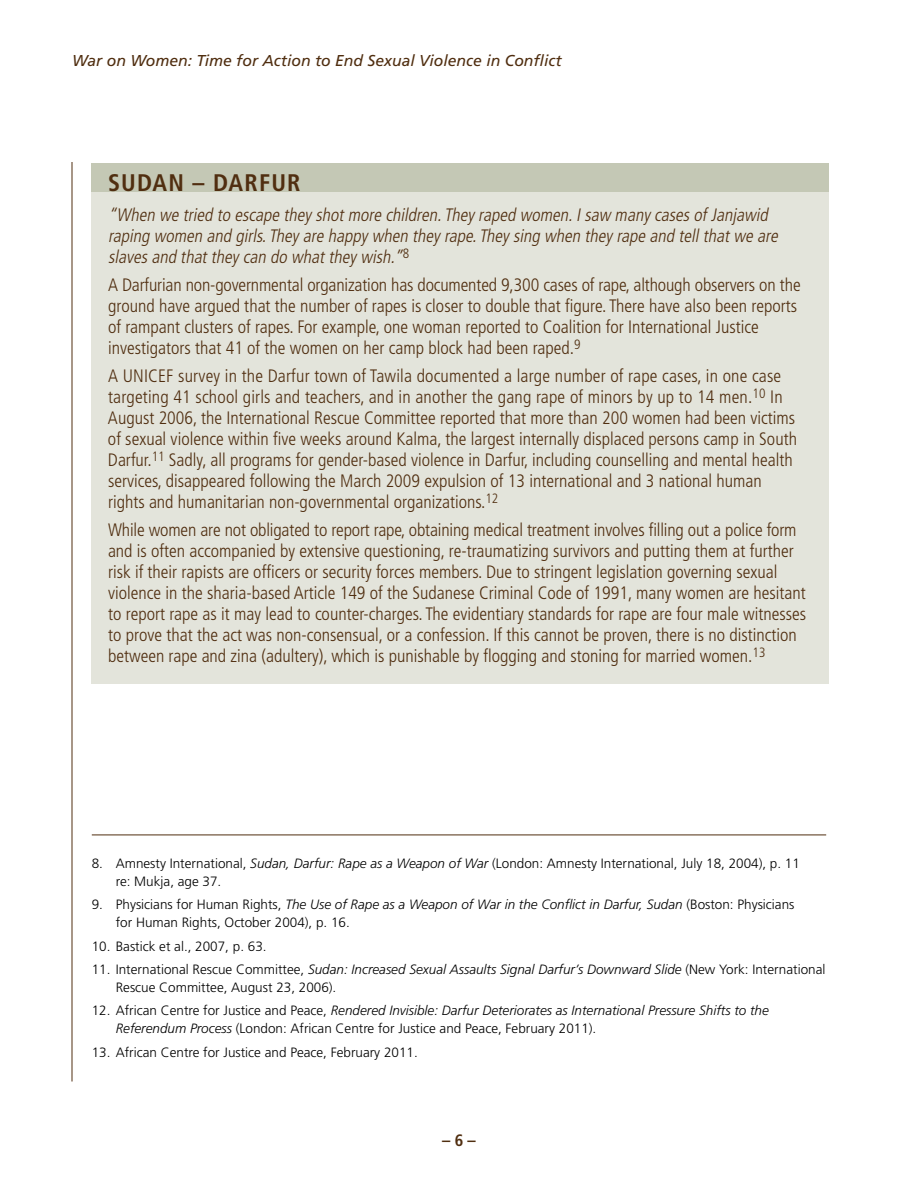
<style>
.page{position:relative;width:918px;height:1188px;background:#fff}
.page>*{position:absolute;margin:0;border:0;box-sizing:border-box;transform-origin:0 0}
.t1{font:700 condensed 24px "Frutiger";letter-spacing:.05em;color:#502e10}
.t2{font:300 condensed 18px/21px "Frutiger";color:#502e10}
.t3{font:italic 300 condensed 18px/21px "Frutiger";color:#502e10}
.t4{font:700 condensed 16.5px "Frutiger";color:#502e10}
.t5{font:italic 15.75px "Frutiger";color:#502e10}
.t6{font:300 13.5px/18px "Frutiger";color:#000}
.s1{font-style:italic}
</style>
<div class="page">
<hr style="left:72px;top:162px;width:1px;height:920px;background:#502e10">
<div style="left:91px;top:164px;width:738px;height:520px;background:#e3e4db"></div>
<div style="left:91px;top:164px;width:738px;height:28px;background:#c4c8b5"></div>
<hr style="left:92px;top:835px;width:734px;height:1px;background:#502e10">
<p class="t5" style="left:72px;top:52px;width:491px">War on Women: Time for Action to End Sexual Violence in Conflict</p>
<h1 class="t1" style="left:108px;top:168px;width:194px">SUDAN – DARFUR</h1>
<p class="t3" style="left:108px;top:204px;width:675px">“When we tried to escape theyshotmore children.Theyraped women.Isaw manycasesofJanjawid raping women and girls.Theyare happywhen theyrape.Theysing when theyrape and tellthatwe are slavesand thattheycan do whattheywish.”<sup>8</sup></p>
<p class="t2" style="left:108px;top:274px;width:694px">A Darfurian non-governmental organization has documented 9,300 cases of rape, although observers on the ground have argued that the number of rapes is closer to double that figure. There have also been reports of rampant clusters of rapes. For example, one woman reported to Coalition for International Justice investigators that 41 of the women on her camp block had been raped.<sup>9</sup></p>
<p class="t2" style="left:108px;top:365px;width:691px">A UNICEF survey in the Darfur town of Tawila documented a large number of rape cases, in one case targeting 41 school girls and teachers, and in another the gang rape of minors by up to 14 men.<sup>10</sup> In August 2006, the International Rescue Committee reported that more than 200 women had been victims of sexual violence within five weeks around Kalma, the largest internally displaced persons camp in South Darfur.<sup>11</sup> Sadly, all programs for gender-based violence in Darfur, including counselling and mental health services, disappeared following the March 2009 expulsion of 13 international and 3 national human rights and humanitarian non-governmental organizations.<sup>12</sup></p>
<p class="t2" style="left:108px;top:519px;width:700px">While women are not obligated to report rape, obtaining medical treatment involves filling out a police form and is often accompanied by extensive questioning, re-traumatizing survivors and putting them at further risk if their rapists are officers or security forces members. Due to stringent legislation governing sexual violence in the sharia-based Article 149 of the Sudanese Criminal Code of 1991, many women are hesitant to report rape as it may lead to counter-charges. The evidentiary standards for rape are four male witnesses to prove that the act was non-consensual, or a confession. If this cannot be proven, there is no distinction between rape and zina (adultery), which is punishable by flogging and stoning for married women.<sup>13</sup></p>
<p class="t6" style="left:116px;top:854px;width:686px;text-indent:-24px">8. Amnesty International, <span class="s1">Sudan, Darfur: Rape as a Weapon of War</span> (London: Amnesty International, July 18, 2004), p. 11 re: Mukja, age 37.</p>
<p class="t6" style="left:116px;top:895px;width:680px;text-indent:-24px">9. Physicians for Human Rights, <span class="s1">The Use of Rape as a Weapon of War in the Conflict in Darfur, Sudan</span> (Boston: Physicians for Human Rights, October 2004), p. 16.</p>
<p class="t6" style="left:92px;top:937px;width:176px">10. Bastick et al., 2007, p. 63.</p>
<p class="t6" style="left:116px;top:960px;width:711px;text-indent:-24px">11. International Rescue Committee, <span class="s1">Sudan: Increased Sexual Assaults Signal Darfur’s Downward Slide</span> (New York: International<br>Rescue Committee, August 23, 2006).</p>
<p class="t6" style="left:116px;top:1002px;width:655px;text-indent:-24px">12. African Centre for Justice and Peace, <span class="s1">Rendered Invisible: Darfur Deteriorates as International Pressure Shifts to the<br>Referendum Process</span> (London: African Centre for Justice and Peace, February 2011).</p>
<p class="t6" style="left:92px;top:1043px;width:328px">13. African Centre for Justice and Peace, February 2011.</p>
<p class="t4" style="left:442px;top:1130px;width:35px">– 6 –</p>
</div>
